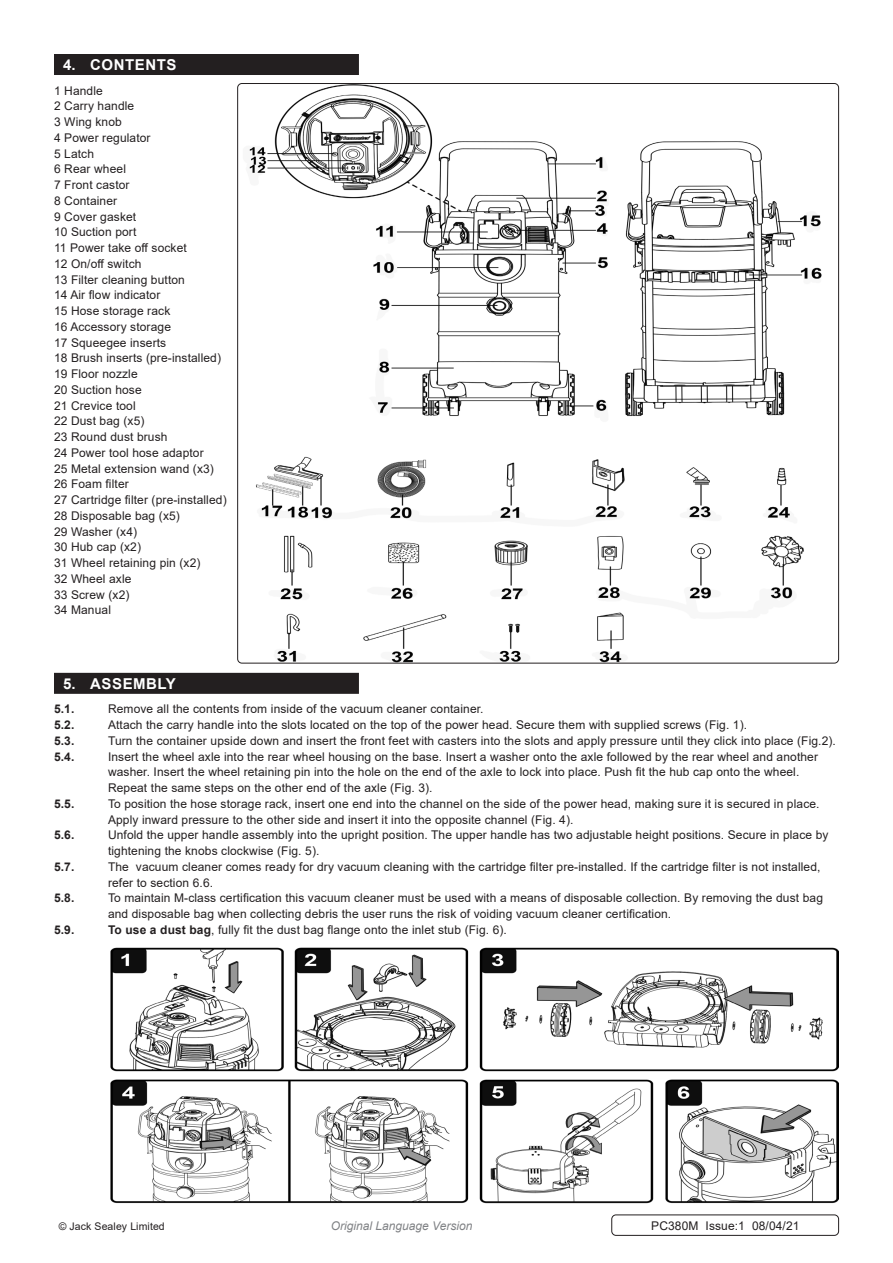
<style>
.page{position:relative;width:893px;height:1263px;background:#fff}
.page>*{position:absolute;margin:0;border:0;box-sizing:border-box;transform-origin:0 0}
.t1{font:700 15px "Arial";letter-spacing:.035em;color:#fff}
.Body{font:12px/15.8px "Arial";letter-spacing:.01em;color:#231f20}
.t2{font:700 12px "Arial";color:#231f20}
.t3{font:italic 12px "Arial";color:#808285}
.Body__Footer{font:12px "Arial";letter-spacing:.01em;color:#231f20}
.Body__Justified__7pt{font:10.5px "Arial";letter-spacing:.01em;color:#231f20}
.s1{font-weight:700}
</style>
<div class="page">
<div style="left:54px;top:54px;width:305px;height:21px;background:#231f20"></div>
<div style="left:54px;top:673px;width:305px;height:21px;background:#231f20"></div>
<img style="left:238px;top:85px;width:601px;height:578px">
<img style="left:111px;top:947px;width:728px;height:257px">
<div style="left:611px;top:1214px;width:228px;height:22px;border:1px solid #231f20;border-radius:4px"></div>
<p class="t1" style="left:63px;top:54px;width:115px">4. CONTENTS</p>
<p class="Body" style="left:54px;top:82px;width:50px">1 Handle</p>
<p class="Body" style="left:54px;top:98px;width:82px">2 Carry handle</p>
<p class="Body" style="left:54px;top:114px;width:69px">3 Wing knob</p>
<p class="Body" style="left:54px;top:130px;width:98px">4 Power regulator</p>
<p class="Body" style="left:54px;top:145px;width:42px">5 Latch</p>
<p class="Body" style="left:54px;top:161px;width:74px">6 Rear wheel</p>
<p class="Body" style="left:54px;top:177px;width:77px">7 Front castor</p>
<p class="Body" style="left:54px;top:193px;width:65px">8 Container</p>
<p class="Body" style="left:54px;top:208px;width:84px">9 Cover gasket</p>
<p class="Body" style="left:54px;top:224px;width:84px">10 Suction port</p>
<p class="Body" style="left:54px;top:240px;width:134px">11 Power take off socket</p>
<p class="Body" style="left:54px;top:256px;width:89px">12 On/off switch</p>
<p class="Body" style="left:54px;top:271px;width:132px">13 Filter cleaning button</p>
<p class="Body" style="left:54px;top:287px;width:108px">14 Air flow indicator</p>
<p class="Body" style="left:54px;top:303px;width:118px">15 Hose storage rack</p>
<p class="Body" style="left:54px;top:319px;width:118px">16 Accessory storage</p>
<p class="Body" style="left:54px;top:334px;width:114px">17 Squeegee inserts</p>
<p class="Body" style="left:54px;top:350px;width:169px">18 Brush inserts (pre-installed)</p>
<p class="Body" style="left:54px;top:366px;width:85px">19 Floor nozzle</p>
<p class="Body" style="left:54px;top:382px;width:89px">20 Suction hose</p>
<p class="Body" style="left:54px;top:397px;width:83px">21 Crevice tool</p>
<p class="Body" style="left:54px;top:413px;width:92px">22 Dust bag (x5)</p>
<p class="Body" style="left:54px;top:429px;width:115px">23 Round dust brush</p>
<p class="Body" style="left:54px;top:445px;width:151px">24 Power tool hose adaptor</p>
<p class="Body" style="left:54px;top:460px;width:161px">25 Metal extension wand (x3)</p>
<p class="Body" style="left:54px;top:476px;width:76px">26 Foam filter</p>
<p class="Body" style="left:54px;top:492px;width:174px">27 Cartridge filter (pre-installed)</p>
<p class="Body" style="left:54px;top:508px;width:127px">28 Disposable bag (x5)</p>
<p class="Body" style="left:54px;top:523px;width:85px">29 Washer (x4)</p>
<p class="Body" style="left:54px;top:539px;width:89px">30 Hub cap (x2)</p>
<p class="Body" style="left:54px;top:555px;width:148px">31 Wheel retaining pin (x2)</p>
<p class="Body" style="left:54px;top:571px;width:79px">32 Wheel axle</p>
<p class="Body" style="left:54px;top:586px;width:77px">33 Screw (x2)</p>
<p class="Body" style="left:54px;top:602px;width:58px">34 Manual</p>
<p class="t1" style="left:63px;top:673px;width:114px">5. ASSEMBLY</p>
<p class="t2" style="left:54px;top:701px;width:22px">5.1.</p>
<p class="Body" style="left:108px;top:701px;width:377px">Remove all the contents from inside of the vacuum cleaner container.</p>
<p class="t2" style="left:54px;top:716px;width:22px">5.2.</p>
<p class="Body" style="left:108px;top:717px;width:641px">Attach the carry handle into the slots located on the top of the power head. Secure them with supplied screws (Fig. 1).</p>
<p class="t2" style="left:54px;top:732px;width:22px">5.3.</p>
<p class="Body" style="left:108px;top:733px;width:729px">Turn the container upside down and insert the front feet with casters into the slots and apply pressure until they click into place (Fig.2).</p>
<p class="t2" style="left:54px;top:748px;width:22px">5.4.</p>
<p class="Body" style="left:108px;top:748px;width:711px">Insert the wheel axle into the rear wheel housing on the base. Insert a washer onto the axle followed by the rear wheel and another washer. Insert the wheel retaining pin into the hole on the end of the axle to lock into place. Push fit the hub cap onto the wheel.<br>Repeat the same steps on the other end of the axle (Fig. 3).</p>
<p class="t2" style="left:54px;top:795px;width:22px">5.5.</p>
<p class="Body" style="left:108px;top:796px;width:713px">To position the hose storage rack, insert one end into the channel on the side of the power head, making sure it is secured in place.<br>Apply inward pressure to the other side and insert it into the opposite channel (Fig. 4).</p>
<p class="t2" style="left:54px;top:827px;width:22px">5.6.</p>
<p class="Body" style="left:108px;top:827px;width:722px">Unfold the upper handle assembly into the upright position. The upper handle has two adjustable height positions. Secure in place by tightening the knobs clockwise (Fig. 5).</p>
<p class="t2" style="left:54px;top:858px;width:22px">5.7.</p>
<p class="Body" style="left:108px;top:859px;width:714px">The vacuum cleaner comes ready for dry vacuum cleaning with the cartridge filter pre-installed. If the cartridge filter is not installed, refer to section 6.6.</p>
<p class="t2" style="left:54px;top:890px;width:22px">5.8.</p>
<p class="Body" style="left:108px;top:890px;width:716px">To maintain M-class certification this vacuum cleaner must be used with a means of disposable collection. By removing the dust bag and disposable bag when collecting debris the user runs the risk of voiding vacuum cleaner certification.</p>
<p class="t2" style="left:54px;top:921px;width:22px">5.9.</p>
<p class="Body" style="left:108px;top:922px;width:400px"><span class="s1">To use a dust bag</span>, fully fit the dust bag flange onto the inlet stub (Fig. 6).</p>
<p class="Body__Justified__7pt" style="left:59px;top:1219px;width:108px">© Jack Sealey Limited</p>
<p class="t3" style="left:331px;top:1218px;width:143px">Original Language Version</p>
<p class="Body__Footer" style="left:651px;top:1217px;width:150px">PC380M Issue:1 08/04/21</p>
</div>
